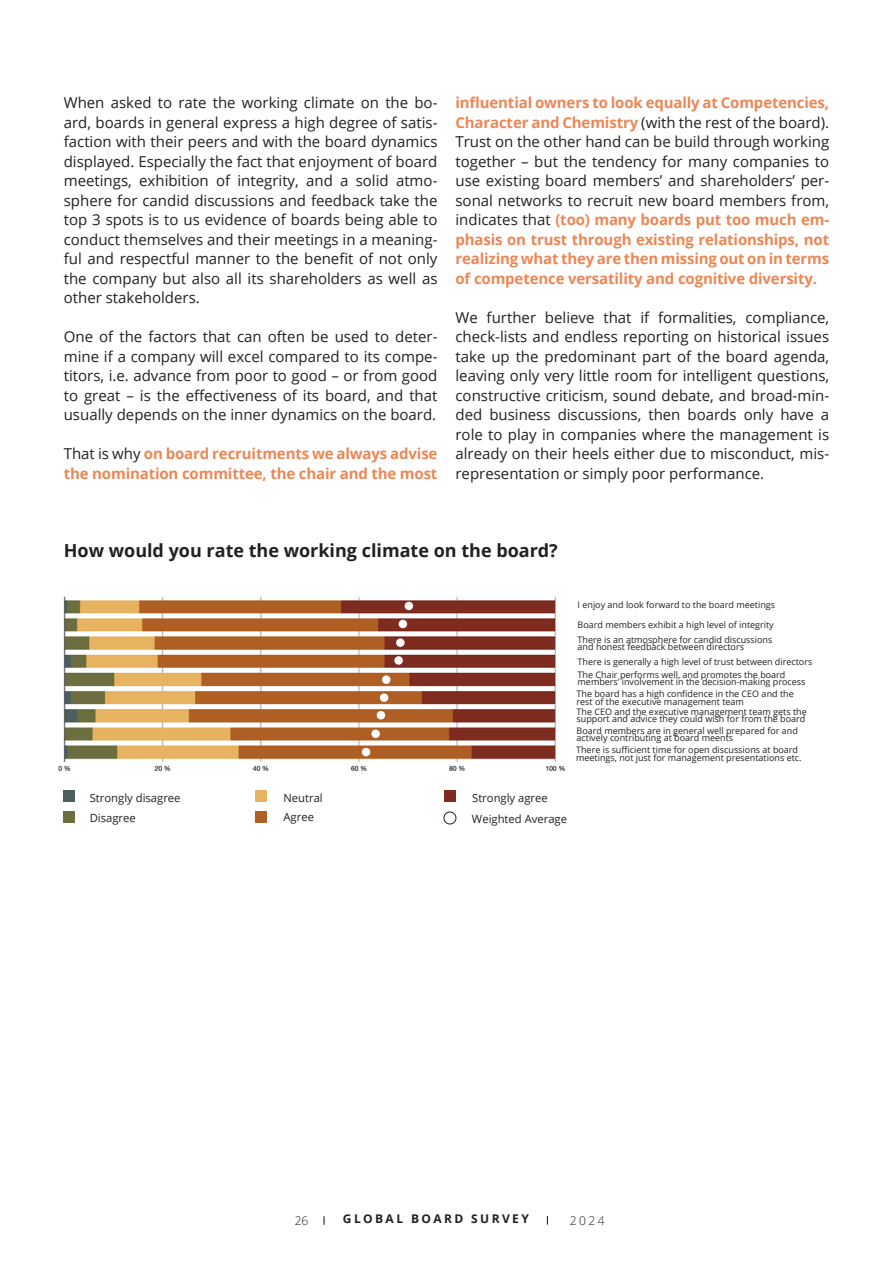
<style>
.page{position:relative;width:893px;height:1263px;background:#fff}
.page>*{position:absolute;margin:0;border:0;box-sizing:border-box;transform-origin:0 0}
.Mellemrubrik{font:700 18px "Open Sans";color:#231f20}
.Brødtekst_dansk{font:15px/19.5px "Open Sans";color:#231f20;text-align:justify}
.Brødtekst_dansk-2{font:700 15px/19.5px "Open Sans";letter-spacing:-.01em;color:#eb8755}
.t1{font:700 12px "Open Sans";letter-spacing:.2em;color:#231f20}
.t2{font:300 12px "Open Sans";letter-spacing:.2em;color:#231f20}
.Billedtekst{font:11.25px "Open Sans";color:#231f20}
.Billedtekst-2{font:9px/7.5px "Open Sans";color:#231f20}
.s1{font-weight:400;color:#231f20}
</style>
<div class="page">
<div style="left:63px;top:791px;width:12px;height:11px;background:#4e5f62"></div>
<div style="left:255px;top:791px;width:11px;height:11px;background:#e7b361"></div>
<div style="left:445px;top:790px;width:11px;height:11px;background:#7e2b20"></div>
<div style="left:63px;top:812px;width:12px;height:11px;background:#6c6e40"></div>
<div style="left:255px;top:812px;width:11px;height:11px;background:#b05f24"></div>
<div style="left:444px;top:812px;width:12px;height:12px;border:1px solid #231f20;border-radius:50%"></div>
<img style="left:59px;top:596px;width:506px;height:175px">
<div style="left:405px;top:602px;width:8px;height:8px;background:#fff;border-radius:50%"></div>
<div style="left:399px;top:620px;width:8px;height:8px;background:#fff;border-radius:50%"></div>
<div style="left:396px;top:638px;width:9px;height:9px;background:#fff;border-radius:50%"></div>
<div style="left:394px;top:656px;width:9px;height:9px;background:#fff;border-radius:50%"></div>
<div style="left:382px;top:675px;width:8px;height:9px;background:#fff;border-radius:50%"></div>
<div style="left:380px;top:693px;width:8px;height:9px;background:#fff;border-radius:50%"></div>
<div style="left:377px;top:711px;width:8px;height:8px;background:#fff;border-radius:50%"></div>
<div style="left:371px;top:729px;width:9px;height:9px;background:#fff;border-radius:50%"></div>
<div style="left:362px;top:748px;width:8px;height:8px;background:#fff;border-radius:50%"></div>
<p class="Brødtekst_dansk" style="left:64px;top:93px;width:375px">When asked to rate the working climate on the bo&shy;ard, boards in general express a high degree of satis&shy;faction with their peers and with the board dynamics displayed. Especially the fact that enjoyment of board meetings, exhibition of integrity, and a solid atmo&shy;sphere for candid discussions and feedback take the top 3 spots is to us evidence of boards being able to conduct themselves and their meetings in a meaning&shy;ful and respectful manner to the benefit of not only the company but also all its shareholders as well as other stakeholders.</p>
<p class="Brødtekst_dansk" style="left:64px;top:327px;width:375px">One of the factors that can often be used to deter&shy;mine if a company will excel compared to its compe&shy;titors, i.e. advance from poor to good – or from good to great – is the effectiveness of its board, and that usually depends on the inner dynamics on the board.</p>
<p class="Brødtekst_dansk-2" style="left:64px;top:444px;width:375px"><span class="s1">That is why</span> on board recruitments we always advise the nomination committee, the chair and the most</p>
<p class="Brødtekst_dansk-2" style="left:455px;top:93px;width:375px;text-align:justify">influential owners to look equally at Competencies, Character and Chemistry <span class="s1">(with the rest of the board).<br>Trust on the other hand can be build through working together – but the tendency for many companies to use existing board members’ and shareholders’ per&shy;sonal networks to recruit new board members from, indicates that</span> (too) many boards put too much em&shy;phasis on trust through existing relationships, not realizing what they are then missing out on in terms of competence versatility and cognitive diversity.</p>
<p class="Brødtekst_dansk" style="left:455px;top:307px;width:375px">We further believe that if formalities, compliance, check-lists and endless reporting on historical issues take up the predominant part of the board agenda, leaving only very little room for intelligent questions, constructive criticism, sound debate, and broad-min&shy;ded business discussions, then boards only have a role to play in companies where the management is already on their heels either due to misconduct, mis&shy;representation or simply poor performance.</p>
<p class="Mellemrubrik" style="left:64px;top:538px;width:496px">How would you rate the working climate on the board?</p>
<p class="Billedtekst" style="left:90px;top:790px;width:92px">Strongly disagree</p>
<p class="Billedtekst" style="left:90px;top:810px;width:48px">Disagree</p>
<p class="Billedtekst" style="left:283px;top:790px;width:41px">Neutral</p>
<p class="Billedtekst" style="left:283px;top:809px;width:32px">Agree</p>
<p class="Billedtekst-2" style="left:578px;top:601px;width:199px">I enjoy and look forward to the board meetings</p>
<p class="Billedtekst-2" style="left:578px;top:620px;width:198px">Board members exhibit a high level of integrity</p>
<p class="Billedtekst-2" style="left:578px;top:657px;width:236px">There is generally a high level of trust between directors</p>
<p class="Billedtekst-2" style="left:578px;top:636px;width:196px">There is an atmosphere for candid discussions and honest feedback between directors</p>
<p class="Billedtekst-2" style="left:578px;top:671px;width:229px">The Chair performs well, and promotes the board members’ involvement in the decision-making process</p>
<p class="Billedtekst-2" style="left:576px;top:690px;width:219px">The board has a high confidence in the CEO and the rest of the executive management team</p>
<p class="Billedtekst-2" style="left:576px;top:708px;width:232px">The CEO and the executive management team gets the support and advice they could wish for from the board</p>
<p class="Billedtekst-2" style="left:576px;top:726px;width:223px">Board members are in general well prepared for and actively contributing at board meents</p>
<p class="Billedtekst-2" style="left:576px;top:746px;width:227px">There is sufficient time for open discussions at board meetings, not just for management presentations etc.</p>
<p class="Billedtekst" style="left:472px;top:790px;width:77px">Strongly agree</p>
<p class="Billedtekst" style="left:472px;top:811px;width:97px">Weighted Average</p>
<p class="t2" style="left:295px;top:1212px;width:15px">26</p>
<p class="t1" style="left:343px;top:1210px;width:187px">GLOBAL BOARD SURVEY</p>
<p class="t2" style="left:570px;top:1212px;width:36px">2024</p>
</div>
